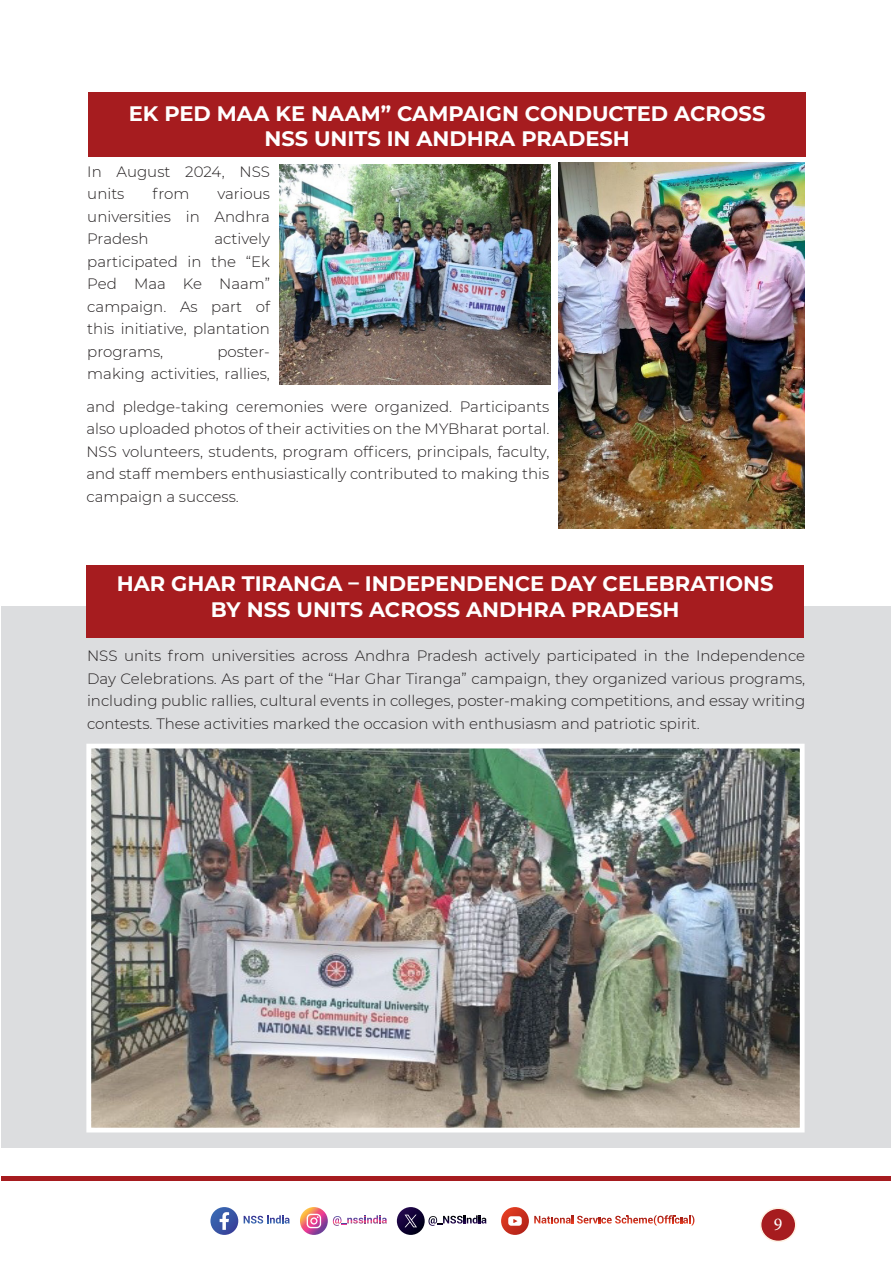
<style>
.page{position:relative;width:891px;height:1269px;background:#fff}
.page>*{position:absolute;margin:0;border:0;box-sizing:border-box;transform-origin:0 0}
.t1{font:100 21px/25.2px "Montserrat";color:#fff;text-align:center}
.t2{font:18px "Minion Pro";color:#fff}
.t3{font:300 15px/22.5px "Montserrat";color:#231f20;text-align:justify}
</style>
<div class="page">
<div style="left:761px;top:1208px;width:35px;height:33px;background:#a61c1f;border-radius:50%"></div>
<div style="left:760px;top:1208px;width:36px;height:34px;border:2px solid #fef2e3;border-radius:50%"></div>
<svg style="left:210px;top:1207px;width:28px;height:28px"></svg>
<svg style="left:220px;top:1212px;width:9px;height:18px"></svg>
<svg style="left:300px;top:1207px;width:28px;height:28px"></svg>
<svg style="left:307px;top:1214px;width:14px;height:14px"></svg>
<svg style="left:397px;top:1207px;width:28px;height:28px"></svg>
<svg style="left:405px;top:1215px;width:12px;height:12px"></svg>
<svg style="left:501px;top:1207px;width:28px;height:28px"></svg>
<svg style="left:508px;top:1216px;width:14px;height:10px"></svg>
<svg style="left:244px;top:1215px;width:46px;height:9px"></svg>
<svg style="left:333px;top:1215px;width:54px;height:11px"></svg>
<svg style="left:428px;top:1215px;width:59px;height:11px"></svg>
<svg style="left:534px;top:1215px;width:160px;height:11px"></svg>
<hr style="left:2px;top:1176px;width:889px;height:4px;background:#a61c1f">
<div style="left:88px;top:92px;width:718px;height:64px;background:#a61c1f"></div>
<img style="left:559px;top:163px;width:246px;height:366px">
<img style="left:280px;top:164px;width:271px;height:220px">
<div style="left:1px;top:606px;width:890px;height:542px;background:#dcdddf"></div>
<div style="left:86px;top:566px;width:718px;height:72px;background:#a61c1f"></div>
<img style="left:92px;top:750px;width:707px;height:377px">
<div style="left:86px;top:744px;width:719px;height:389px;border:5px solid #fff"></div>
<p class="t1" style="left:129px;top:100px;width:638px">EK PED MAA KE NAAM” CAMPAIGN CONDUCTED ACROSS<br>NSS UNITS IN ANDHRA PRADESH</p>
<p class="t3" style="left:87px;top:160px;width:184px">In August 2024, NSS units</p>
<p class="t3" style="left:152px;top:182px;width:39px">from</p>
<p class="t3" style="left:87px;top:182px;width:184px;text-indent:130px">various universities in Andhra Pradesh</p>
<p class="t3" style="left:87px;top:227px;width:184px;text-indent:127px">actively participated in the “Ek Ped Maa Ke Naam” campaign. As part of this initiative, plantation programs,</p>
<p class="t3" style="left:87px;top:340px;width:184px;text-align:right">poster-<br>making activities, rallies,</p>
<p class="t3" style="left:86px;top:395px;width:464px">and pledge-taking ceremonies were organized. Participants also uploaded photos of their activities on the MYBharat portal.<br>NSS volunteers, students, program officers, principals, faculty, and staff members enthusiastically contributed to making this campaign a success.</p>
<p class="t1" style="left:117px;top:571px;width:658px">HAR GHAR TIRANGA – INDEPENDENCE DAY CELEBRATIONS<br>BY NSS UNITS ACROSS ANDHRA PRADESH</p>
<p class="t3" style="left:87px;top:644px;width:720px">NSS units from universities across Andhra Pradesh actively participated in the Independence Day Celebrations. As part of the “Har Ghar Tiranga” campaign, they organized various programs, including public rallies, cultural events in colleges, poster-making competitions, and essay writing contests. These activities marked the occasion with enthusiasm and patriotic spirit.</p>
<p class="t2" style="left:774px;top:1212px;width:10px">9</p>
</div>
